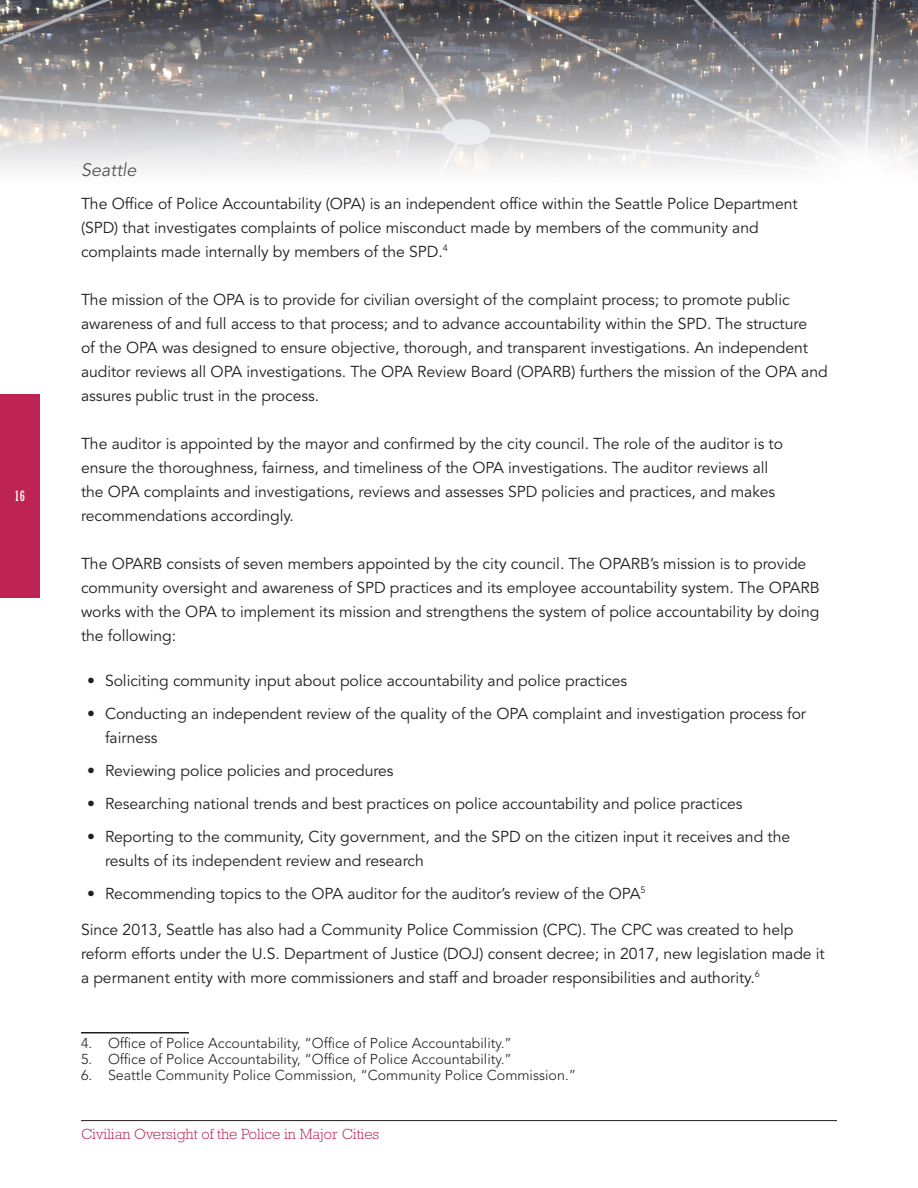
<style>
.page{position:relative;width:918px;height:1188px;background:#fff}
.page>*{position:absolute;margin:0;border:0;box-sizing:border-box;transform-origin:0 0}
.t1{font:italic 18px "Avenir LT Std";color:#57585a}
.t2{font:15.75px/24px "Avenir LT Std";letter-spacing:-.005em;color:#231f20}
.t3{font:300 15px "Rockwell Std";color:#bd2453}
.t4{font:300 14.25px "Avenir LT Std";color:#231f20}
.t5{font:condensed 14.25px "Rockwell Std";color:#fff}
</style>
<div class="page">
<img style="left:0;top:0;width:918px;height:172px">
<hr style="left:81px;top:1120px;width:756px;height:1px;background:#231f20">
<div style="left:0;top:395px;width:40px;height:203px;background:#bd2453"></div>
<hr style="left:81px;top:1032px;width:108px;height:1px;background:#231f20">
<p class="t5" style="left:15px;top:488px;width:12px">16</p>
<h5 class="t1" style="left:81px;top:159px;width:57px">Seattle</h5>
<p class="t2" style="left:81px;top:192px;width:718px">The Office of Police Accountability (OPA) is an independent office within the Seattle Police Department (SPD) that investigates complaints of police misconduct made by members of the community and complaints made internally by members of the SPD.<sup>4</sup></p>
<p class="t2" style="left:81px;top:288px;width:748px">The mission of the OPA is to provide for civilian oversight of the complaint process; to promote public awareness of and full access to that process; and to advance accountability within the SPD. The structure<br>of the OPA was designed to ensure objective, thorough, and transparent investigations. An independent auditor reviews all OPA investigations. The OPA Review Board (OPARB) furthers the mission of the OPA and assures public trust in the process.</p>
<p class="t2" style="left:81px;top:432px;width:704px">The auditor is appointed by the mayor and confirmed by the city council. The role of the auditor is to ensure the thoroughness, fairness, and timeliness of the OPA investigations. The auditor reviews all the OPA complaints and investigations, reviews and assesses SPD policies and practices, and makes recommendations accordingly.</p>
<p class="t2" style="left:81px;top:552px;width:740px">The OPARB consists of seven members appointed by the city council. The OPARB’s mission is to provide community oversight and awareness of SPD practices and its employee accountability system. The OPARB works with the OPA to implement its mission and strengthens the system of police accountability by doing the following:</p>
<p class="t2" style="left:87px;top:669px;width:542px">• Soliciting community input about police accountability and police practices</p>
<p class="t2" style="left:105px;top:702px;width:703px;text-indent:-18px">• Conducting an independent review of the quality of the OPA complaint and investigation process for fairness</p>
<p class="t2" style="left:87px;top:759px;width:308px">• Reviewing police policies and procedures</p>
<p class="t2" style="left:87px;top:792px;width:657px">• Researching national trends and best practices on police accountability and police practices</p>
<p class="t2" style="left:105px;top:825px;width:687px;text-indent:-18px">• Reporting to the community, City government, and the SPD on the citizen input it receives and the results of its independent review and research</p>
<p class="t2" style="left:87px;top:882px;width:560px">• Recommending topics to the OPA auditor for the auditor’s review of the OPA<sup>5</sup></p>
<p class="t2" style="left:81px;top:918px;width:745px">Since 2013, Seattle has also had a Community Police Commission (CPC). The CPC was created to help reform efforts under the U.S. Department of Justice (DOJ) consent decree; in 2017, new legislation made it a permanent entity with more commissioners and staff and broader responsibilities and authority.<sup>6</sup></p>
<p class="t4" style="left:81px;top:1035px;width:432px">4. Office of Police Accountability, “Office of Police Accountability. ”</p>
<p class="t4" style="left:81px;top:1051px;width:432px">5. Office of Police Accountability, “Office of Police Accountability. ”</p>
<p class="t4" style="left:81px;top:1067px;width:497px">6. Seattle Community Police Commission, “Community Police Commission. ”</p>
<p class="t3" style="left:81px;top:1126px;width:300px">Civilian Oversight of the Police in Major Cities</p>
</div>
